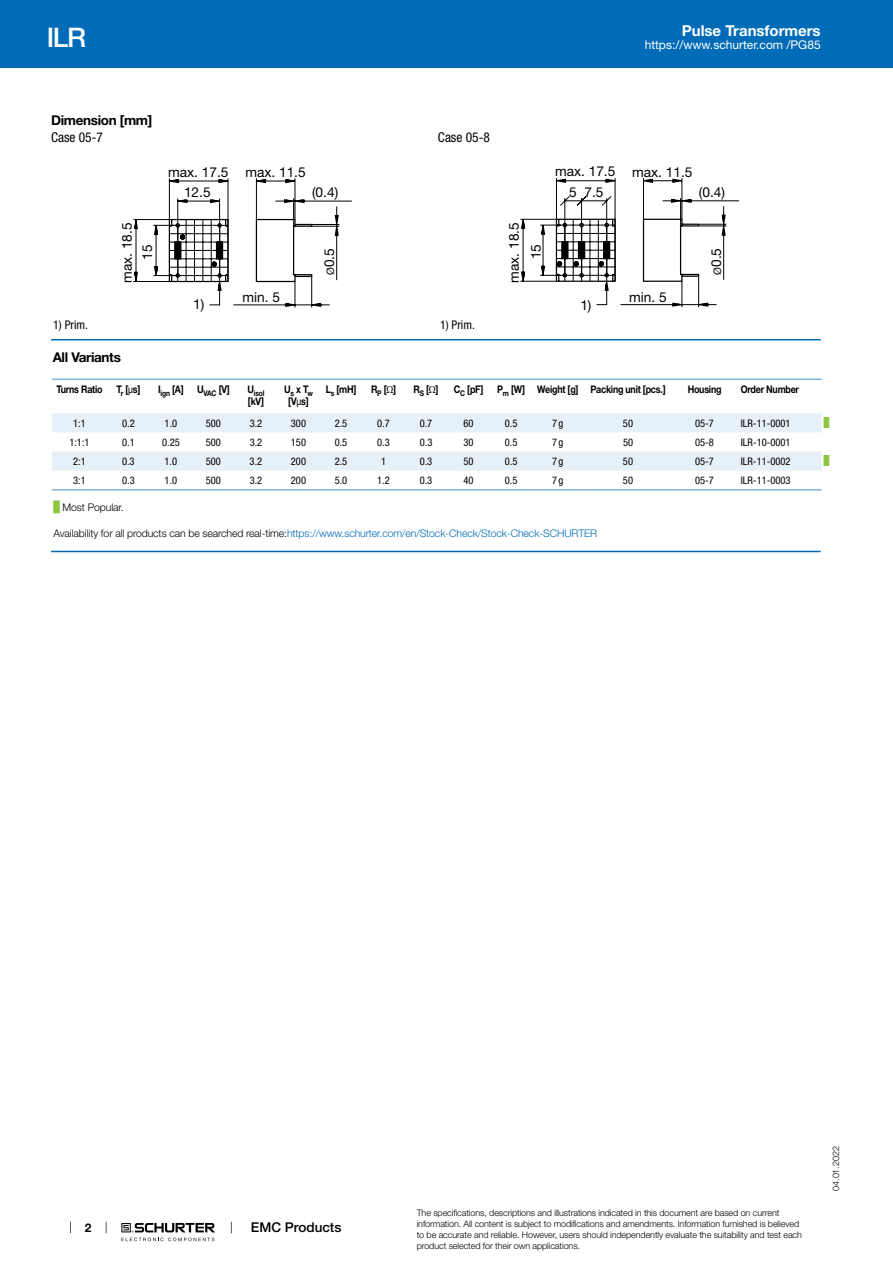
<style>
.page{position:relative;width:893px;height:1263px;background:#fff}
.page>*{position:absolute;margin:0;border:0;box-sizing:border-box;transform-origin:0 0}
.t1{font:500 27px "Helvetica Neue LT";color:#fff}
.t2{font:700 15px "Helvetica Neue LT";color:#fff}
.t3{font:13.65px/20.4px "Helvetica Neue LT";color:#000;text-align:center}
.t4{font:700 13.5px "Helvetica Neue LT";letter-spacing:-.025em;color:#000}
.t5{font:condensed 13.5px "Helvetica Neue LT";color:#000}
.t6{font:500 13.5px "Helvetica Neue LT";color:#000}
.t7{font:12px "Helvetica Neue LT";color:#fff}
.t8{font:condensed 12px "Helvetica Neue LT";color:#000}
.t9{font:700 12px "Helvetica Neue LT";color:#000}
.t10{font:condensed 10.5px "Helvetica Neue LT";color:#000}
.t11{font:700 10.5px/12.6px "Helvetica Neue LT";letter-spacing:-.025em;color:#000;text-align:center;scale:.85 1}
.t12{font:300 10.5px "Helvetica Neue LT";letter-spacing:-.01em;color:#006bb6}
.t13{font:300 10.5px "Helvetica Neue LT";letter-spacing:-.01em;color:#000}
.t14{font:300 9px/10.8px "Helvetica Neue LT";letter-spacing:-.01em;color:#000}
.t15{font:9px "Arial Unicode MS";color:#8dc63f}
.t16{font:700 7.8px "Helvetica Neue LT";color:#000;scale:.85 1}
.s1{font-size:10.2px}
.s2{font-family:"Arial Unicode MS";font-weight:400}
.s3{font-family:"Arial Unicode MS";font-weight:400;color:#8dc63f}
.s4{color:#000}
</style>
<div class="page">
<svg style="left:70px;top:1221px;width:1px;height:12px"></svg>
<svg style="left:121px;top:1223px;width:94px;height:18px"></svg>
<div style="left:0;top:0;width:893px;height:68px;background:#006bb6"></div>
<svg style="left:133px;top:178px;width:219px;height:130px"></svg>
<svg style="left:520px;top:178px;width:219px;height:130px"></svg>
<hr style="left:51px;top:339px;width:770px;height:1px;background:#006bb6">
<svg style="left:52px;top:413px;width:769px;height:58px"></svg>
<hr style="left:52px;top:378px;width:55px;height:2px;background:#80b5db">
<hr style="left:107px;top:378px;width:43px;height:2px;background:#80b5db">
<hr style="left:150px;top:378px;width:42px;height:2px;background:#80b5db">
<hr style="left:192px;top:378px;width:43px;height:2px;background:#80b5db">
<hr style="left:235px;top:378px;width:42px;height:2px;background:#80b5db">
<hr style="left:277px;top:378px;width:43px;height:2px;background:#80b5db">
<hr style="left:320px;top:378px;width:42px;height:2px;background:#80b5db">
<hr style="left:362px;top:378px;width:43px;height:2px;background:#80b5db">
<hr style="left:405px;top:378px;width:42px;height:2px;background:#80b5db">
<hr style="left:447px;top:378px;width:43px;height:2px;background:#80b5db">
<hr style="left:490px;top:378px;width:42px;height:2px;background:#80b5db">
<hr style="left:532px;top:378px;width:51px;height:2px;background:#80b5db">
<hr style="left:583px;top:378px;width:90px;height:2px;background:#80b5db">
<hr style="left:673px;top:378px;width:63px;height:2px;background:#80b5db">
<hr style="left:736px;top:378px;width:85px;height:2px;background:#80b5db">
<hr style="left:52px;top:489px;width:55px;height:2px;background:#80b5db">
<hr style="left:107px;top:489px;width:43px;height:2px;background:#80b5db">
<hr style="left:150px;top:489px;width:42px;height:2px;background:#80b5db">
<hr style="left:192px;top:489px;width:43px;height:2px;background:#80b5db">
<hr style="left:235px;top:489px;width:42px;height:2px;background:#80b5db">
<hr style="left:277px;top:489px;width:43px;height:2px;background:#80b5db">
<hr style="left:320px;top:489px;width:42px;height:2px;background:#80b5db">
<hr style="left:362px;top:489px;width:43px;height:2px;background:#80b5db">
<hr style="left:405px;top:489px;width:42px;height:2px;background:#80b5db">
<hr style="left:447px;top:489px;width:43px;height:2px;background:#80b5db">
<hr style="left:490px;top:489px;width:42px;height:2px;background:#80b5db">
<hr style="left:532px;top:489px;width:51px;height:2px;background:#80b5db">
<hr style="left:583px;top:489px;width:90px;height:2px;background:#80b5db">
<hr style="left:673px;top:489px;width:63px;height:2px;background:#80b5db">
<hr style="left:736px;top:489px;width:85px;height:2px;background:#80b5db">
<hr style="left:51px;top:551px;width:770px;height:1px;background:#006bb6">
<h1 class="t1" style="left:47px;top:21px;width:41px">ILR</h1>
<h2 class="t2" style="left:682px;top:21px;width:140px">Pulse Transformers</h2>
<h3 class="t7" style="left:645px;top:38px;width:178px">https://www.schurter.com /PG85</h3>
<h3 class="t4" style="left:51px;top:112px;width:103px">Dimension [mm]</h3>
<h3 class="t5" style="left:51px;top:130px;width:53px">Case 05-7</h3>
<h3 class="t5" style="left:438px;top:130px;width:53px">Case 05-8</h3>
<h3 class="t3" style="left:168px;top:161px;width:62px">max. 17.5<br>12.5</h3>
<h3 class="t3" style="left:245px;top:162px;width:62px">max. 11.5</h3>
<h3 class="t3" style="left:312px;top:182px;width:28px">(0.4)</h3>
<h3 class="t3" style="left:555px;top:161px;width:62px">max. 17.5<br>5 7.5</h3>
<h3 class="t3" style="left:632px;top:161px;width:62px">max. 11.5</h3>
<h3 class="t3" style="left:699px;top:182px;width:28px">(0.4)</h3>
<h3 class="t3" style="left:117px;top:283px;width:62px;rotate:-90deg">max. 18.5<br>15</h3>
<h3 class="t3" style="left:319px;top:275px;width:28px;rotate:-90deg"><span class="s1">Ø</span>0.5</h3>
<h3 class="t3" style="left:503px;top:283px;width:62px;line-height:21.9px;rotate:-90deg">max. 18.5<br>15</h3>
<h3 class="t3" style="left:706px;top:275px;width:28px;rotate:-90deg"><span class="s1">Ø</span>0.5</h3>
<h3 class="t3" style="left:193px;top:294px;width:13px">1)</h3>
<h3 class="t3" style="left:242px;top:287px;width:39px">min. 5</h3>
<h3 class="t3" style="left:580px;top:294px;width:13px">1)</h3>
<h3 class="t3" style="left:629px;top:286px;width:39px">min. 5</h3>
<h3 class="t8" style="left:53px;top:318px;width:36px">1) Prim.</h3>
<h3 class="t8" style="left:440px;top:318px;width:36px">1) Prim.</h3>
<h3 class="t4" style="left:53px;top:349px;width:70px">All Variants</h3>
<p class="t11" style="left:56px;top:382px;width:56px">Turns Ratio</p>
<p class="t11" style="left:116px;top:382px;width:30px">T<sub>r</sub> [<span class="s2">μ</span>s]</p>
<p class="t11" style="left:158px;top:382px;width:32px">I<sub>ign</sub> [A]</p>
<p class="t11" style="left:197px;top:382px;width:40px">U<sub>VAC</sub> [V]</p>
<p class="t16" style="left:247px;top:388px;width:22px"><sup>U</sup>isol</p>
<p class="t11" style="left:248px;top:395px;width:20px">[kV]</p>
<p class="t11" style="left:284px;top:382px;width:35px">U<sub>s</sub> x T<sub>w </sub>[V<span class="s2">μ</span>s]</p>
<p class="t11" style="left:326px;top:382px;width:38px">L<sub>s</sub> [mH]</p>
<p class="t11" style="left:371px;top:382px;width:31px">R<sub>P</sub> [<span class="s2">Ω</span>]</p>
<p class="t11" style="left:414px;top:382px;width:31px">R<sub>S</sub> [<span class="s2">Ω</span>]</p>
<p class="t11" style="left:454px;top:382px;width:36px">C<sub>C</sub> [pF]</p>
<p class="t11" style="left:497px;top:382px;width:200px">P<sub>m</sub> [W] Weight [g] Packing unit [pcs.]</p>
<p class="t11" style="left:688px;top:382px;width:41px">Housing</p>
<p class="t11" style="left:741px;top:382px;width:70px">Order Number</p>
<p class="t10" style="left:73px;top:417px;width:14px">1:1</p>
<p class="t10" style="left:122px;top:417px;width:14px">0.2</p>
<p class="t10" style="left:165px;top:417px;width:14px">1.0</p>
<p class="t10" style="left:206px;top:417px;width:17px">500</p>
<p class="t10" style="left:250px;top:417px;width:14px">3.2</p>
<p class="t10" style="left:291px;top:417px;width:17px">300</p>
<p class="t10" style="left:335px;top:417px;width:14px">2.5</p>
<p class="t10" style="left:377px;top:417px;width:14px">0.7</p>
<p class="t10" style="left:420px;top:417px;width:14px">0.7</p>
<p class="t10" style="left:463px;top:417px;width:12px">60</p>
<p class="t10" style="left:505px;top:417px;width:14px">0.5</p>
<p class="t10" style="left:552px;top:417px;width:13px">7g</p>
<p class="t10" style="left:623px;top:417px;width:12px">50</p>
<p class="t10" style="left:695px;top:417px;width:20px">05-7</p>
<p class="t10" style="left:741px;top:417px;width:51px">ILR-11-0001</p>
<p class="t15" style="left:824px;top:416px;width:7px">█</p>
<p class="t10" style="left:69px;top:436px;width:22px">1:1:1</p>
<p class="t10" style="left:122px;top:436px;width:14px">0.1</p>
<p class="t10" style="left:162px;top:436px;width:19px">0.25</p>
<p class="t10" style="left:206px;top:436px;width:17px">500</p>
<p class="t10" style="left:250px;top:436px;width:14px">3.2</p>
<p class="t10" style="left:291px;top:436px;width:17px">150</p>
<p class="t10" style="left:335px;top:436px;width:14px">0.5</p>
<p class="t10" style="left:377px;top:436px;width:14px">0.3</p>
<p class="t10" style="left:420px;top:436px;width:14px">0.3</p>
<p class="t10" style="left:464px;top:436px;width:12px">30</p>
<p class="t10" style="left:505px;top:436px;width:14px">0.5</p>
<p class="t10" style="left:552px;top:436px;width:13px">7g</p>
<p class="t10" style="left:623px;top:436px;width:12px">50</p>
<p class="t10" style="left:695px;top:436px;width:20px">05-8</p>
<p class="t10" style="left:741px;top:436px;width:51px">ILR-10-0001</p>
<p class="t10" style="left:73px;top:455px;width:14px">2:1</p>
<p class="t10" style="left:122px;top:455px;width:14px">0.3</p>
<p class="t10" style="left:165px;top:455px;width:14px">1.0</p>
<p class="t10" style="left:206px;top:455px;width:17px">500</p>
<p class="t10" style="left:250px;top:455px;width:14px">3.2</p>
<p class="t10" style="left:291px;top:455px;width:17px">200</p>
<p class="t10" style="left:335px;top:455px;width:14px">2.5</p>
<p class="t10" style="left:381px;top:455px;width:7px">1</p>
<p class="t10" style="left:420px;top:455px;width:14px">0.3</p>
<p class="t10" style="left:463px;top:455px;width:12px">50</p>
<p class="t10" style="left:505px;top:455px;width:14px">0.5</p>
<p class="t10" style="left:552px;top:455px;width:13px">7g</p>
<p class="t10" style="left:623px;top:455px;width:12px">50</p>
<p class="t10" style="left:695px;top:455px;width:20px">05-7</p>
<p class="t10" style="left:741px;top:455px;width:51px">ILR-11-0002</p>
<p class="t15" style="left:824px;top:455px;width:7px">█</p>
<p class="t10" style="left:73px;top:474px;width:14px">3:1</p>
<p class="t10" style="left:122px;top:474px;width:14px">0.3</p>
<p class="t10" style="left:165px;top:474px;width:14px">1.0</p>
<p class="t10" style="left:206px;top:474px;width:17px">500</p>
<p class="t10" style="left:250px;top:474px;width:14px">3.2</p>
<p class="t10" style="left:291px;top:474px;width:17px">200</p>
<p class="t10" style="left:335px;top:474px;width:14px">5.0</p>
<p class="t10" style="left:377px;top:474px;width:14px">1.2</p>
<p class="t10" style="left:420px;top:474px;width:14px">0.3</p>
<p class="t10" style="left:463px;top:474px;width:12px">40</p>
<p class="t10" style="left:505px;top:474px;width:14px">0.5</p>
<p class="t10" style="left:552px;top:474px;width:13px">7g</p>
<p class="t10" style="left:623px;top:474px;width:12px">50</p>
<p class="t10" style="left:695px;top:474px;width:20px">05-7</p>
<p class="t10" style="left:741px;top:474px;width:51px">ILR-11-0003</p>
<p class="t13" style="left:54px;top:501px;width:72px"><span class="s3">█</span> Most Popular.</p>
<p class="t12" style="left:54px;top:527px;width:545px"><span class="s4">Availability for all products can be searched real-time:</span>https://www.schurter.com/en/Stock-Check/Stock-Check-SCHURTER</p>
<h3 class="t9" style="left:85px;top:1220px;width:8px">2</h3>
<h3 class="t6" style="left:251px;top:1219px;width:92px">EMC Products</h3>
<p class="t14" style="left:417px;top:1207px;width:387px">The specifications, descriptions and illustrations indicated in this document are based on current information. All content is subject to modifications and amendments. Information furnished is believed to be accurate and reliable. However, users should independently evaluate the suitability and test each product selected for their own applications.</p>
<p class="t14" style="left:830px;top:1191px;width:46px;rotate:-90deg">04.01.2022</p>
</div>
